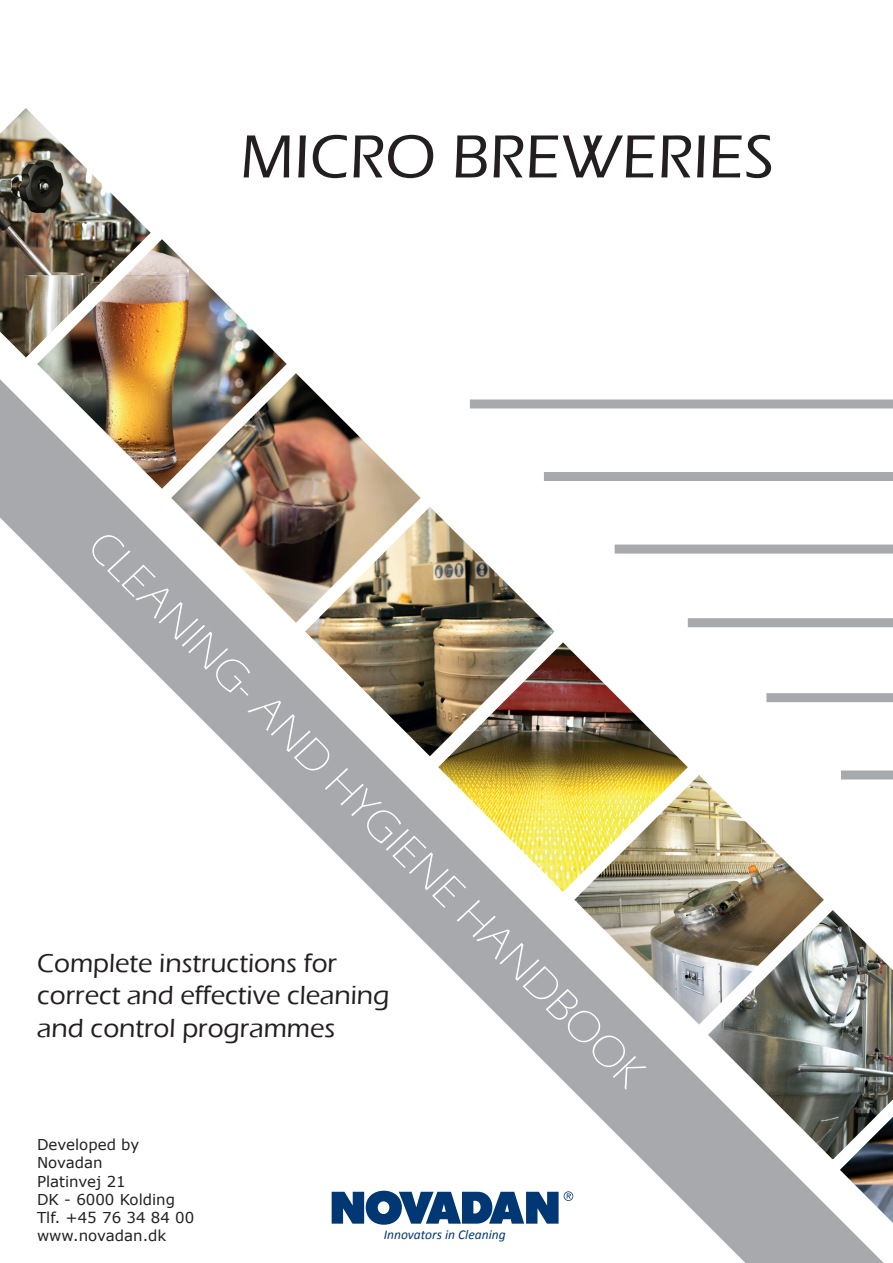
<style>
.page{position:relative;width:893px;height:1263px;background:#fff}
.page>*{position:absolute;margin:0;border:0;box-sizing:border-box;transform-origin:0 0}
.t1{font:500 63px "Eras ITC";color:#231f20}
.t2{font:300 45px "Eras ITC";color:#fff}
.t3{font:500 27px/32.4px "Eras ITC";color:#231f20}
.t4{font:15px "Verdana";color:#231f20}
.t5{font:italic 13.5px "Calibri";color:#013874}
</style>
<div class="page">
<img style="left:37px;top:239px;width:250px;height:140px">
<img style="left:171px;top:373px;width:131px;height:6px">
<img style="left:0;top:379px;width:884px;height:884px">
<img style="left:708px;top:910px;width:185px;height:249px">
<img style="left:0;top:108px;width:151px;height:249px">
<svg style="left:332px;top:1191px;width:241px;height:34px"></svg>
<img style="left:840px;top:1117px;width:53px;height:106px">
<div style="left:470px;top:399px;width:423px;height:9px;background:#a8a9ad"></div>
<div style="left:544px;top:472px;width:349px;height:9px;background:#a8a9ad"></div>
<div style="left:615px;top:545px;width:278px;height:9px;background:#a8a9ad"></div>
<div style="left:688px;top:618px;width:205px;height:9px;background:#a8a9ad"></div>
<div style="left:766px;top:693px;width:127px;height:9px;background:#a8a9ad"></div>
<div style="left:841px;top:770px;width:52px;height:9px;background:#a8a9ad"></div>
<p class="t1" style="left:240px;top:121px;width:535px">MICRO BREWERIES</p>
<p class="t2" style="left:113px;top:521px;width:767px;rotate:45deg">CLEANING- AND HYGIENE HANDBOOK</p>
<p class="t3" style="left:37px;top:947px;width:301px">Complete instructions for</p>
<p class="t3" style="left:37px;top:979px;width:354px">correct and effective cleaning and control programmes</p>
<p class="t4" style="left:37px;top:1134px;width:104px">Developed by</p>
<p class="t4" style="left:37px;top:1152px;width:67px">Novadan</p>
<p class="t4" style="left:37px;top:1171px;width:90px">Platinvej 21</p>
<p class="t4" style="left:37px;top:1189px;width:140px">DK - 6000 Kolding</p>
<p class="t4" style="left:37px;top:1207px;width:159px">Tlf. +45 76 34 84 00</p>
<p class="t4" style="left:37px;top:1225px;width:131px">www.novadan.dk</p>
<p class="t5" style="left:384px;top:1226px;width:123px">Innovators in Cleaning</p>
</div>
